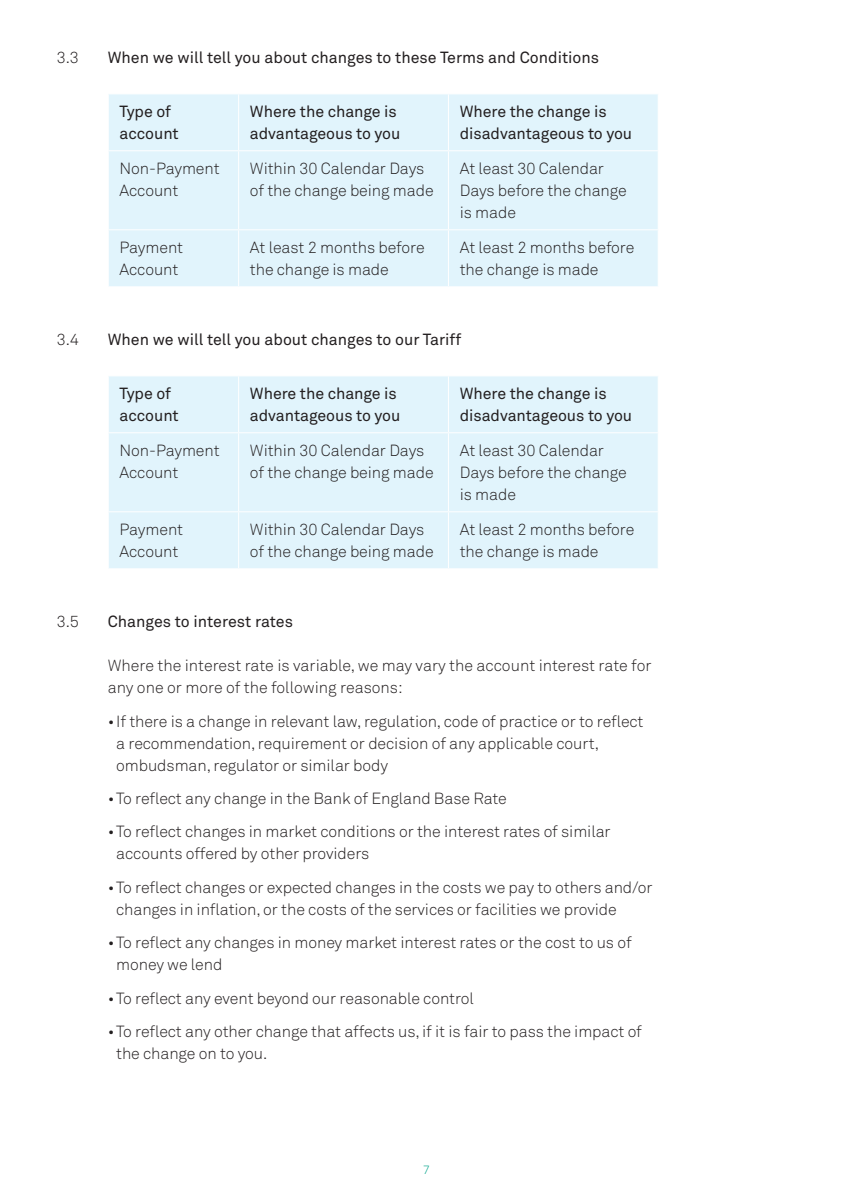
<style>
.page{position:relative;width:842px;height:1191px;background:#fff}
.page>*{position:absolute;margin:0;border:0;box-sizing:border-box;transform-origin:0 0}
.t1{font:300 16px/22px "Akkurat";letter-spacing:-.005em;color:#231f20}
.t2{font:16px/22px "Akkurat";letter-spacing:-.005em;color:#231f20}
.t3{font:300 12px "Akkurat";color:#00a38a}
</style>
<div class="page">
<div style="left:109px;top:94px;width:549px;height:192px;background:#e1f4fc"></div>
<hr style="left:238px;top:94px;width:1px;height:56px;background:#fff">
<hr style="left:448px;top:94px;width:1px;height:56px;background:#fff">
<hr style="left:108px;top:150px;width:131px;height:1px;background:#fff">
<hr style="left:239px;top:150px;width:209px;height:1px;background:#fff">
<hr style="left:238px;top:151px;width:1px;height:78px;background:#fff">
<hr style="left:448px;top:150px;width:211px;height:1px;background:#fff">
<hr style="left:448px;top:151px;width:1px;height:78px;background:#fff">
<hr style="left:108px;top:229px;width:131px;height:1px;background:#fff">
<hr style="left:239px;top:229px;width:209px;height:1px;background:#fff">
<hr style="left:238px;top:230px;width:1px;height:56px;background:#fff">
<hr style="left:448px;top:229px;width:211px;height:1px;background:#fff">
<hr style="left:448px;top:230px;width:1px;height:56px;background:#fff">
<div style="left:109px;top:376px;width:549px;height:192px;background:#e1f4fc"></div>
<hr style="left:238px;top:376px;width:1px;height:56px;background:#fff">
<hr style="left:448px;top:376px;width:1px;height:56px;background:#fff">
<hr style="left:108px;top:432px;width:131px;height:1px;background:#fff">
<hr style="left:239px;top:432px;width:209px;height:1px;background:#fff">
<hr style="left:238px;top:433px;width:1px;height:78px;background:#fff">
<hr style="left:448px;top:432px;width:211px;height:1px;background:#fff">
<hr style="left:448px;top:433px;width:1px;height:78px;background:#fff">
<hr style="left:108px;top:511px;width:131px;height:1px;background:#fff">
<hr style="left:239px;top:511px;width:209px;height:1px;background:#fff">
<hr style="left:238px;top:512px;width:1px;height:56px;background:#fff">
<hr style="left:448px;top:511px;width:211px;height:1px;background:#fff">
<hr style="left:448px;top:512px;width:1px;height:56px;background:#fff">
<p class="t1" style="left:57px;top:47px;width:24px">3.3</p>
<p class="t2" style="left:108px;top:47px;width:493px">When we will tell you about changes to these Terms and Conditions</p>
<p class="t2" style="left:120px;top:101px;width:61px">Type of account</p>
<p class="t2" style="left:250px;top:101px;width:152px">Where the change is advantageous to you</p>
<p class="t2" style="left:460px;top:101px;width:174px">Where the change is disadvantageous to you</p>
<p class="t1" style="left:120px;top:158px;width:102px">Non-Payment<br>Account</p>
<p class="t1" style="left:250px;top:158px;width:185px">Within 30 Calendar Days of the change being made</p>
<p class="t1" style="left:460px;top:158px;width:168px">At least 30 Calendar<br>Days before the change is made</p>
<p class="t1" style="left:120px;top:237px;width:65px">Payment<br>Account</p>
<p class="t1" style="left:250px;top:237px;width:176px">At least 2 months before the change is made</p>
<p class="t1" style="left:460px;top:237px;width:176px">At least 2 months before the change is made</p>
<p class="t1" style="left:57px;top:329px;width:24px">3.4</p>
<p class="t2" style="left:108px;top:329px;width:355px">When we will tell you about changes to our Tariff</p>
<p class="t2" style="left:120px;top:383px;width:61px">Type of account</p>
<p class="t2" style="left:250px;top:383px;width:152px">Where the change is advantageous to you</p>
<p class="t2" style="left:460px;top:383px;width:174px">Where the change is disadvantageous to you</p>
<p class="t1" style="left:120px;top:440px;width:102px">Non-Payment<br>Account</p>
<p class="t1" style="left:250px;top:440px;width:185px">Within 30 Calendar Days of the change being made</p>
<p class="t1" style="left:460px;top:440px;width:168px">At least 30 Calendar<br>Days before the change is made</p>
<p class="t1" style="left:120px;top:519px;width:65px">Payment<br>Account</p>
<p class="t1" style="left:250px;top:519px;width:185px">Within 30 Calendar Days of the change being made</p>
<p class="t1" style="left:460px;top:519px;width:176px">At least 2 months before the change is made</p>
<p class="t1" style="left:57px;top:611px;width:24px">3.5</p>
<p class="t2" style="left:108px;top:611px;width:187px">Changes to interest rates</p>
<p class="t1" style="left:108px;top:655px;width:545px">Where the interest rate is variable, we may vary the account interest rate for any one or more of the following reasons:</p>
<p class="t1" style="left:116px;top:710px;width:529px;text-indent:-8px">•If there is a change in relevant law, regulation, code of practice or to reflect a recommendation, requirement or decision of any applicable court, ombudsman, regulator or similar body</p>
<p class="t1" style="left:108px;top:788px;width:401px">•To reflect any change in the Bank of England Base Rate</p>
<p class="t1" style="left:116px;top:821px;width:496px;text-indent:-8px">•To reflect changes in market conditions or the interest rates of similar accounts offered by other providers</p>
<p class="t1" style="left:116px;top:876px;width:538px;text-indent:-8px">•To reflect changes or expected changes in the costs we pay to others and/or changes in inflation, or the costs of the services or facilities we provide</p>
<p class="t1" style="left:116px;top:932px;width:517px;text-indent:-8px">•To reflect any changes in money market interest rates or the cost to us of money we lend</p>
<p class="t1" style="left:108px;top:987px;width:368px">•To reflect any event beyond our reasonable control</p>
<p class="t1" style="left:116px;top:1020px;width:527px;text-indent:-8px">•To reflect any other change that affects us, if it is fair to pass the impact of the change on to you.</p>
<p class="t3" style="left:423px;top:1163px;width:8px">7</p>
</div>
